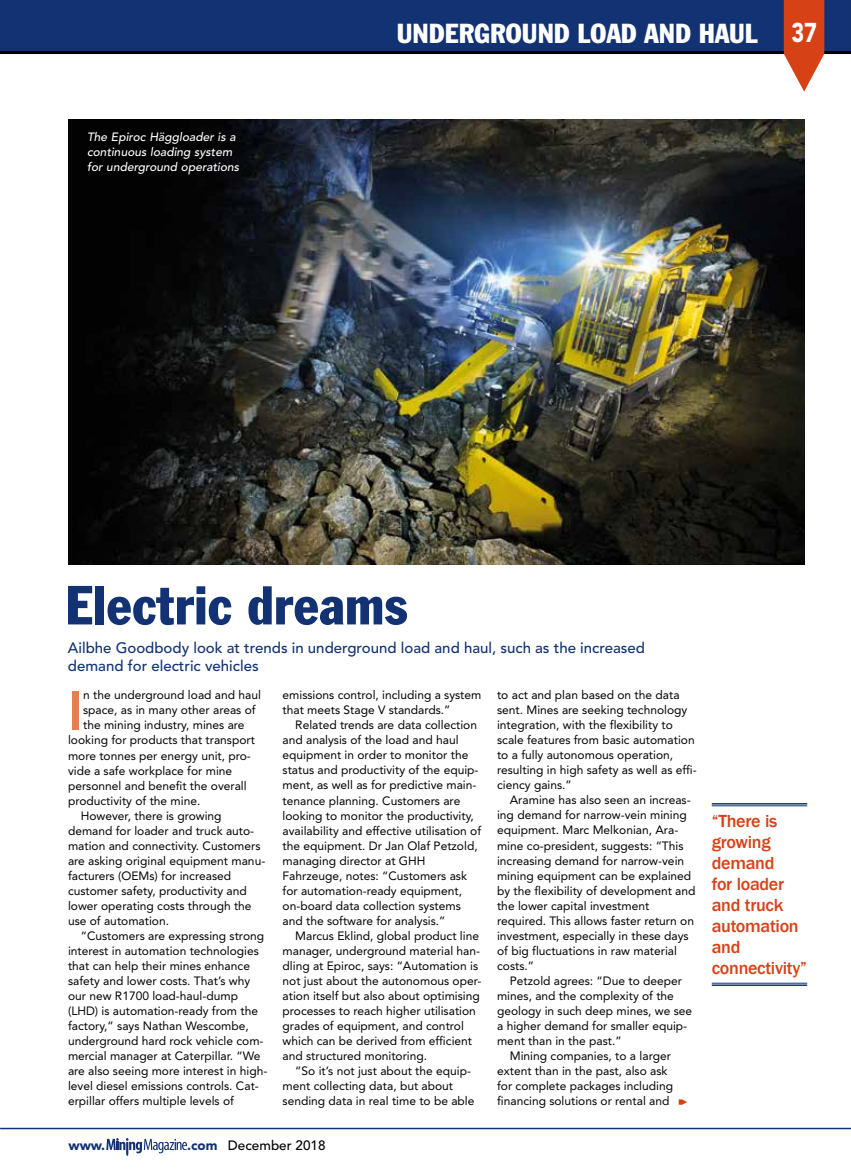
<style>
.page{position:relative;width:851px;height:1170px;background:#fff}
.page>*{position:absolute;margin:0;border:0;box-sizing:border-box;transform-origin:0 0}
.t1{font:800 54.45px "Avenir";color:#e57f51}
.t2{font:condensed 54px "Franklin Gothic BT";color:#123274}
.t3{font:condensed 27px "Franklin Gothic BT";color:#fff}
.t4{font:900 27px "Avenir";color:#fff;scale:.8 1}
.t5{font:500 18px/21px "Franklin Gothic";letter-spacing:-.015em;color:#d74116}
.t6{font:500 15px/18px "Avenir";color:#123274}
.t7{font:500 13.5px "Avenir";color:#000}
.t8{font:900 13.5px "Avenir";color:#123274}
.t9{font:12px/15px "Avenir";color:#000}
.t10{font:italic 500 12px/15px "Avenir";color:#fff}
.s1{font-weight:900;color:#123274}
</style>
<div class="page">
<div style="left:0;top:0;width:850px;height:54px;background:#123274"></div>
<hr style="left:0;top:51px;width:850px;height:3px;background:#000">
<svg style="left:783px;top:0;width:41px;height:92px"></svg>
<hr style="left:0;top:1127px;width:850px;height:2px;background:#123274">
<svg style="left:106px;top:1138px;width:81px;height:18px"></svg>
<hr style="left:0;top:0;width:1px;height:54px;background:#123274">
<img style="left:68px;top:120px;width:735px;height:444px">
<hr style="left:711px;top:803px;width:96px;height:1px;background:#123274">
<hr style="left:711px;top:805px;width:96px;height:1px;background:#123274">
<hr style="left:711px;top:982px;width:96px;height:1px;background:#123274">
<hr style="left:711px;top:984px;width:96px;height:1px;background:#123274">
<svg style="left:678px;top:1099px;width:9px;height:5px"></svg>
<p class="t10" style="left:87px;top:130px;width:154px">The Epiroc Häggloader is a continuous loading system for underground operations</p>
<h3 class="t3" style="left:396px;top:15px;width:362px">UNDERGROUND LOAD AND HAUL</h3>
<h3 class="t4" style="left:791px;top:17px;width:33px">37</h3>
<h2 class="t2" style="left:65px;top:570px;width:344px">Electric dreams</h2>
<p class="t6" style="left:68px;top:639px;width:578px">Ailbhe Goodbody look at trends in underground load and haul, such as the increased demand for electric vehicles</p>
<h1 class="t1" style="left:68px;top:678px;width:17px">I</h1>
<p class="t9" style="left:83px;top:687px;width:179px">n the underground load and haul</p>
<p class="t9" style="left:497px;top:687px;width:201px">to act and plan based on the data sent. Mines are seeking technology integration, with the flexibility to scale features from basic automation to a fully autonomous operation, resulting in high safety as well as effi&shy;ciency gains.”</p>
<p class="t9" style="left:497px;top:792px;width:200px;text-indent:13px">Aramine has also seen an increas&shy;ing demand for narrow-vein mining equipment. Marc Melkonian, Ara&shy;mine co-president, suggests: “This increasing demand for narrow-vein mining equipment can be explained by the flexibility of development and the lower capital investment required. This allows faster return on investment, especially in these days of big fluctuations in raw material costs.”</p>
<p class="t9" style="left:510px;top:972px;width:174px">Petzold agrees: “Due to deeper</p>
<p class="t9" style="left:497px;top:987px;width:178px">mines, and the complexity of the</p>
<p class="t9" style="left:497px;top:1002px;width:196px">geology in such deep mines, we see</p>
<p class="t9" style="left:497px;top:1017px;width:192px">a higher demand for smaller equip-</p>
<p class="t9" style="left:497px;top:1032px;width:126px">ment than in the past.”</p>
<p class="t9" style="left:510px;top:1047px;width:162px">Mining companies, to a larger</p>
<p class="t9" style="left:497px;top:1062px;width:172px">extent than in the past, also ask</p>
<p class="t9" style="left:497px;top:1077px;width:177px">for complete packages including</p>
<p class="t9" style="left:497px;top:1092px;width:174px">financing solutions or rental and</p>
<p class="t9" style="left:282px;top:687px;width:200px">emissions control, including a system that meets Stage V standards.”</p>
<p class="t9" style="left:282px;top:717px;width:200px;text-indent:13px">Related trends are data collection and analysis of the load and haul equipment in order to monitor the status and productivity of the equip&shy;ment, as well as for predictive main&shy;tenance planning. Customers are looking to monitor the productivity, availability and effective utilisation of the equipment. Dr Jan Olaf Petzold, managing director at GHH Fahrzeuge, notes: “Customers ask for automation-ready equipment, on-board data collection systems and the software for analysis.”</p>
<p class="t9" style="left:282px;top:927px;width:200px;text-indent:13px">Marcus Eklind, global product line manager, underground material han&shy;dling at Epiroc, says: “Automation is not just about the autonomous oper&shy;ation itself but also about optimising processes to reach higher utilisation grades of equipment, and control which can be derived from efficient and structured monitoring.</p>
<p class="t9" style="left:282px;top:1062px;width:193px;text-indent:13px">“So it’s not just about the equip&shy;ment collecting data, but about sending data in real time to be able</p>
<p class="t9" style="left:83px;top:702px;width:174px">space, as in many other areas of</p>
<p class="t9" style="left:83px;top:717px;width:163px">the mining industry, mines are</p>
<p class="t9" style="left:68px;top:732px;width:188px">looking for products that transport</p>
<p class="t9" style="left:68px;top:747px;width:184px">more tonnes per energy unit, pro-</p>
<p class="t9" style="left:68px;top:762px;width:166px">vide a safe workplace for mine</p>
<p class="t9" style="left:68px;top:777px;width:180px">personnel and benefit the overall</p>
<p class="t9" style="left:68px;top:792px;width:134px">productivity of the mine.</p>
<p class="t9" style="left:81px;top:807px;width:142px">However, there is growing</p>
<p class="t9" style="left:68px;top:822px;width:188px">demand for loader and truck auto-</p>
<p class="t9" style="left:68px;top:837px;width:194px">mation and connectivity. Customers</p>
<p class="t9" style="left:68px;top:852px;width:199px">are asking original equipment manu-</p>
<p class="t9" style="left:68px;top:867px;width:164px">facturers (OEMs) for increased</p>
<p class="t9" style="left:68px;top:882px;width:180px">customer safety, productivity and</p>
<p class="t9" style="left:68px;top:897px;width:185px">lower operating costs through the</p>
<p class="t9" style="left:68px;top:912px;width:102px">use of automation.</p>
<p class="t9" style="left:81px;top:927px;width:185px">“Customers are expressing strong</p>
<p class="t9" style="left:68px;top:942px;width:192px">interest in automation technologies</p>
<p class="t9" style="left:68px;top:957px;width:183px">that can help their mines enhance</p>
<p class="t9" style="left:68px;top:972px;width:184px">safety and lower costs. That’s why</p>
<p class="t9" style="left:68px;top:987px;width:171px">our new R1700 load-haul-dump</p>
<p class="t9" style="left:68px;top:1002px;width:191px">(LHD) is automation-ready from the</p>
<p class="t9" style="left:68px;top:1017px;width:182px">factory,” says Nathan Wescombe,</p>
<p class="t9" style="left:68px;top:1032px;width:197px">underground hard rock vehicle com-</p>
<p class="t9" style="left:68px;top:1047px;width:194px">mercial manager at Caterpillar. “We</p>
<p class="t9" style="left:68px;top:1062px;width:201px">are also seeing more interest in high-</p>
<p class="t9" style="left:68px;top:1077px;width:192px">level diesel emissions controls. Cat-</p>
<p class="t9" style="left:68px;top:1092px;width:167px">erpillar offers multiple levels of</p>
<p class="t8" style="left:68px;top:1137px;width:38px">www.</p>
<p class="t7" style="left:187px;top:1137px;width:140px"><span class="s1">.com</span> December 2018</p>
<h3 class="t5" style="left:711px;top:811px;width:97px">“There is growing demand<br>for loader and truck automation and connectivity”</h3>
</div>
